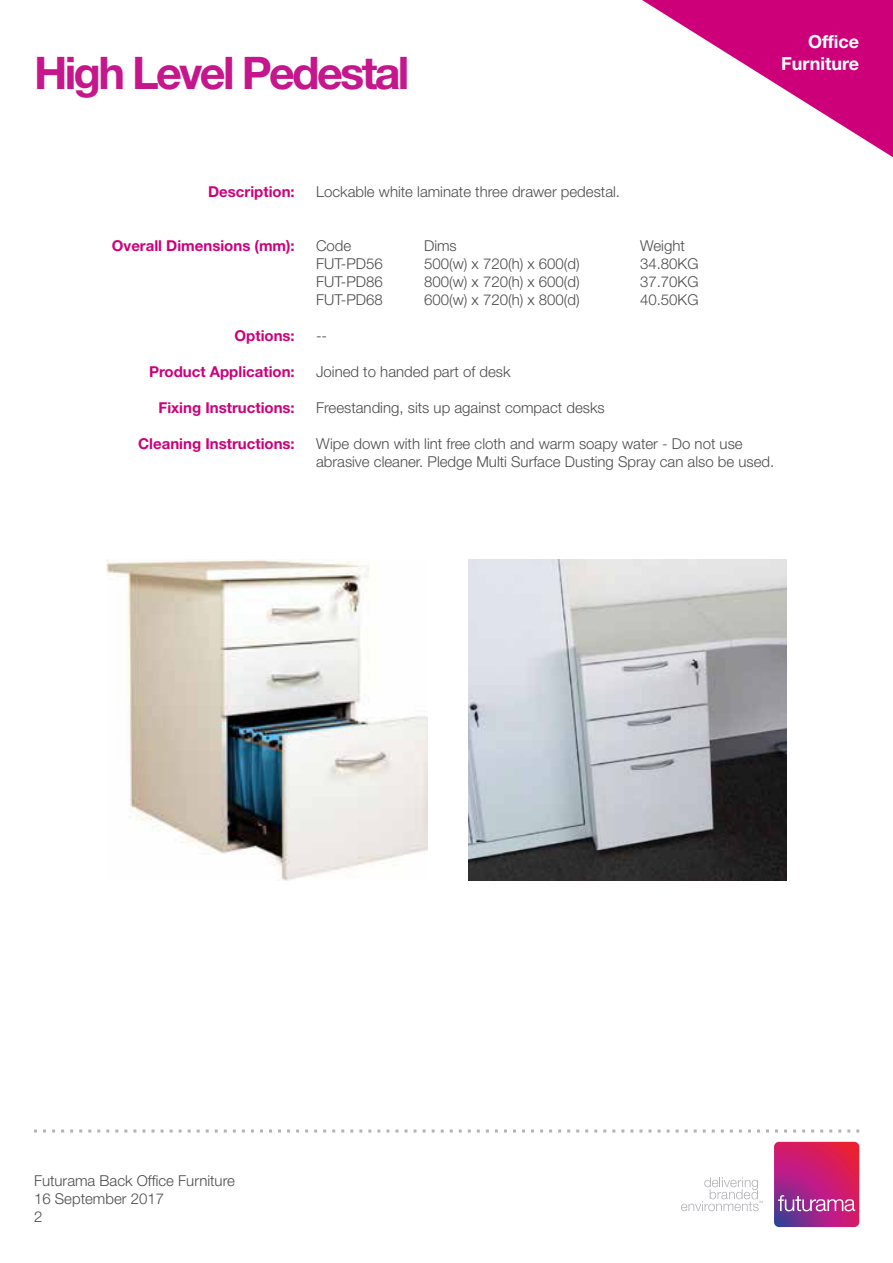
<style>
.page{position:relative;width:893px;height:1263px;background:#fff}
.page>*{position:absolute;margin:0;border:0;box-sizing:border-box;transform-origin:0 0}
.Header_Pink{font:700 45px "Helvetica Neue";letter-spacing:-.06em;color:#c5168c}
.t1{font:700 18px "Helvetica Neue";color:#fff}
.Body_Grey{font:300 15px/18px "Helvetica Neue";color:#4b4c4d}
.Body_Pink{font:700 15px "Helvetica Neue";color:#cd007a}
</style>
<div class="page">
<svg style="left:642px;top:0;width:251px;height:157px"></svg>
<img style="left:106px;top:559px;width:321px;height:321px">
<img style="left:468px;top:559px;width:319px;height:321px">
<svg style="left:774px;top:1142px;width:85px;height:85px;background:#be2b7a"></svg>
<svg style="left:681px;top:1177px;width:82px;height:34px"></svg>
<svg style="left:34px;top:1129px;width:825px;height:3px"></svg>
<p class="Header_Pink" style="left:34px;top:45px;width:377px">High Level Pedestal</p>
<p class="t1" style="left:808px;top:31px;width:52px">Office</p>
<p class="t1" style="left:781px;top:52px;width:80px">Furniture</p>
<p class="Body_Pink" style="left:208px;top:183px;width:88px">Description:</p>
<p class="Body_Pink" style="left:112px;top:237px;width:184px">Overall Dimensions (mm):</p>
<p class="Body_Pink" style="left:235px;top:327px;width:62px">Options:</p>
<p class="Body_Pink" style="left:149px;top:363px;width:147px">Product Application:</p>
<p class="Body_Pink" style="left:158px;top:399px;width:138px">Fixing Instructions:</p>
<p class="Body_Pink" style="left:138px;top:435px;width:158px">Cleaning Instructions:</p>
<p class="Body_Grey" style="left:316px;top:183px;width:305px">Lockable white laminate three drawer pedestal.</p>
<p class="Body_Grey" style="left:316px;top:237px;width:37px">Code</p>
<p class="Body_Grey" style="left:424px;top:237px;width:34px">Dims</p>
<p class="Body_Grey" style="left:640px;top:237px;width:46px">Weight</p>
<p class="Body_Grey" style="left:316px;top:255px;width:68px">FUT-PD56</p>
<p class="Body_Grey" style="left:424px;top:255px;width:157px">500(w) x 720(h) x 600(d)</p>
<p class="Body_Grey" style="left:640px;top:255px;width:60px">34.80KG</p>
<p class="Body_Grey" style="left:316px;top:273px;width:68px">FUT-PD86</p>
<p class="Body_Grey" style="left:424px;top:273px;width:157px">800(w) x 720(h) x 600(d)</p>
<p class="Body_Grey" style="left:640px;top:273px;width:60px">37.70KG</p>
<p class="Body_Grey" style="left:316px;top:291px;width:68px">FUT-PD68</p>
<p class="Body_Grey" style="left:424px;top:291px;width:157px">600(w) x 720(h) x 800(d)</p>
<p class="Body_Grey" style="left:640px;top:291px;width:60px">40.50KG</p>
<p class="Body_Grey" style="left:316px;top:327px;width:13px">--</p>
<p class="Body_Grey" style="left:316px;top:363px;width:196px">Joined to handed part of desk</p>
<p class="Body_Grey" style="left:316px;top:399px;width:290px">Freestanding, sits up against compact desks</p>
<p class="Body_Grey" style="left:316px;top:435px;width:460px">Wipe down with lint free cloth and warm soapy water - Do not use abrasive cleaner. Pledge Multi Surface Dusting Spray can also be used.</p>
<p class="Body_Grey" style="left:34px;top:1172px;width:202px">Futurama Back Office Furniture</p>
<p class="Body_Grey" style="left:34px;top:1190px;width:132px">16 September 2017</p>
<p class="Body_Grey" style="left:34px;top:1208px;width:10px">2</p>
</div>
